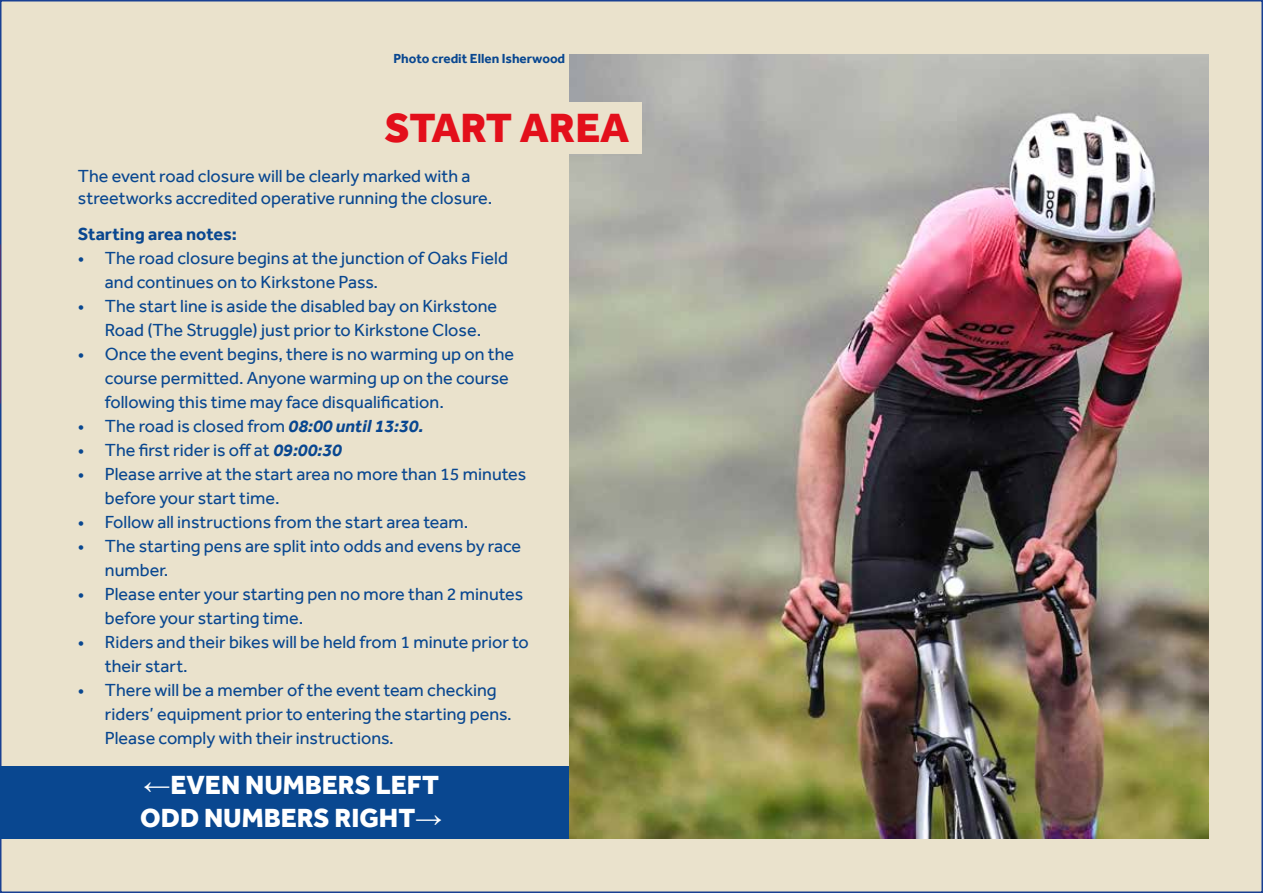
<style>
.page{position:relative;width:1263px;height:893px;background:#fff}
.page>*{position:absolute;margin:0;border:0;box-sizing:border-box;transform-origin:0 0}
.t1{font:800 42px "Effra";color:#e30f1b}
.t2{font:800 27px/32.4px "Effra";color:#fff}
.t3{font:18px/24px "Effra";color:#094790}
.t4{font:700 18px "Effra";color:#094790}
.t5{font:700 13.5px "Effra";color:#094790}
.s1{font-weight:700;font-style:italic}
.s2{font-family:"Arial";font-weight:900}
</style>
<div class="page">
<div style="left:1px;top:1px;width:1261px;height:891px;background:#eae2cc"></div>
<div style="left:0;top:766px;width:584px;height:73px;background:#094790"></div>
<img style="left:570px;top:54px;width:639px;height:785px">
<div style="left:180px;top:102px;width:462px;height:51px;background:#eae2cc"></div>
<p class="t5" style="left:393px;top:51px;width:173px">Photo credit Ellen Isherwood</p>
<h1 class="t1" style="left:385px;top:103px;width:246px">START AREA</h1>
<p class="t3" style="left:78px;top:165px;width:416px;line-height:21.6px">The event road closure will be clearly marked with a streetworks accredited operative running the closure.</p>
<p class="t4" style="left:78px;top:223px;width:161px">Starting area notes:</p>
<p class="t3" style="left:105px;top:245px;width:404px;text-indent:-27px">• The road closure begins at the junction of Oaks Field and continues on to Kirkstone Pass.</p>
<p class="t3" style="left:105px;top:293px;width:394px;text-indent:-27px">• The start line is aside the disabled bay on Kirkstone<br>Road (The Struggle) just prior to Kirkstone Close.</p>
<p class="t3" style="left:105px;top:341px;width:411px;text-indent:-27px">• Once the event begins, there is no warming up on the course permitted. Anyone warming up on the course following this time may face disqualification.</p>
<p class="t3" style="left:78px;top:413px;width:347px">• The road is closed from <span class="s1">08:00 until 13:30.</span></p>
<p class="t3" style="left:78px;top:437px;width:265px">• The first rider is off at <span class="s1">09:00:30</span></p>
<p class="t3" style="left:105px;top:461px;width:423px;text-indent:-27px">• Please arrive at the start area no more than 15 minutes before your start time.</p>
<p class="t3" style="left:78px;top:509px;width:392px">• Follow all instructions from the start area team.</p>
<p class="t3" style="left:105px;top:533px;width:418px;text-indent:-27px">• The starting pens are split into odds and evens by race number.</p>
<p class="t3" style="left:105px;top:581px;width:420px;text-indent:-27px">• Please enter your starting pen no more than 2 minutes before your starting time.</p>
<p class="t3" style="left:105px;top:629px;width:425px;text-indent:-27px">• Riders and their bikes will be held from 1 minute prior to their start.</p>
<p class="t3" style="left:105px;top:677px;width:408px;text-indent:-27px">• There will be a member of the event team checking riders’ equipment prior to entering the starting pens.<br>Please comply with their instructions.</p>
<h2 class="t2" style="left:140px;top:769px;width:303px"><span class="s2">←</span>EVEN NUMBERS LEFT<br>ODD NUMBERS RIGHT<span class="s2">→</span></h2>
</div>
